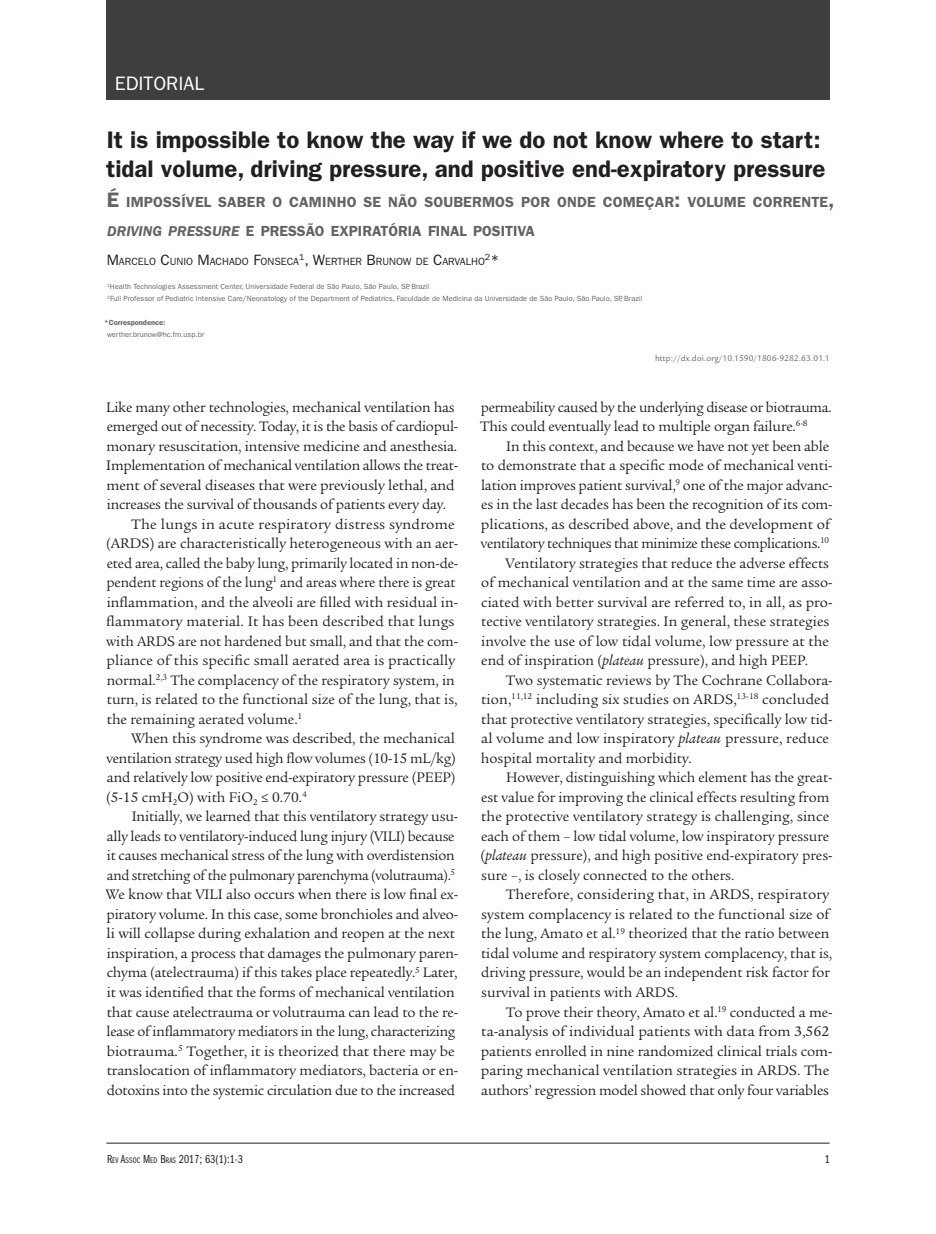
<style>
.page{position:relative;width:936px;height:1234px;background:#fff}
.page>*{position:absolute;margin:0;border:0;box-sizing:border-box;transform-origin:0 0}
.Seção_tit{font:600 24px/29.2px "ITC Franklin Gothic Std";color:#231f20}
.Seção{font:19.5px "ITC Franklin Gothic Std";color:#fff}
.Texto_c__recuo{font:15px/19.5px "Legacy Serif Std";letter-spacing:-.005em;color:#231f20}
.Texto_s_recuo{font:15px/19.5px "Legacy Serif Std";letter-spacing:-.015em;color:#231f20}
.Seção_tit2{font:600 14.7px/29.2px "ITC Franklin Gothic Std";letter-spacing:.01em;color:#636366}
.Cabeço_rodapé{font:12px "ITC Franklin Gothic Std Bk Cp";letter-spacing:.01em;color:#231f20}
.Seção_créditos{font:10.5px "ITC Franklin Gothic Std";color:#231f20}
.DOI{font:9px "Legacy Sans Std";color:#636366}
.Seção_créditos-2{font:9px "ITC Franklin Gothic Std";color:#231f20}
.Seção_titulação{font:7.5px "ITC Franklin Gothic Std";color:#636366}
.Seção_titulação-2{font:600 7.5px "ITC Franklin Gothic Std";color:#636366}
.s1{font-size:21px}
.s2{font-style:italic}
.s3{font-size:15px}
.s4{font-size:8.4px}
</style>
<div class="page">
<hr style="left:106px;top:99px;width:723px;height:1px;background:#231f20">
<hr style="left:106px;top:1142px;width:723px;height:1px;background:#231f20">
<div style="left:106px;top:0;width:723px;height:99px;background:#3e3e3f"></div>
<p class="Seção" style="left:115px;top:72px;width:91px">EDITORIAL</p>
<p class="Seção_tit" style="left:106px;top:125px;width:720px">It is impossible to know the way if we do not know where to start: tidal volume, driving pressure, and positive end-expiratory pressure</p>
<p class="Seção_tit2" style="left:107px;top:187px;width:729px"><span class="s1">É</span> IMPOSSÍVEL SABER O CAMINHO SE NÃO SOUBERMOS POR ONDE COMEÇAR<span class="s1">:</span> VOLUME CORRENTE<span class="s1">,<br></span><span class="s2">DRIVING PRESSURE</span> E PRESSÃO EXPIRATÓRIA FINAL POSITIVA</p>
<p class="Seção_créditos" style="left:107px;top:255px;width:380px"><span class="s3">M</span>ARCELO <span class="s3">C</span>UNIO <span class="s3">M</span>ACHADO <span class="s3">F</span>ONSECA<sup>1</sup><span class="s3">, W</span>ERTHER <span class="s3">B</span>RUNOW DE <span class="s3">C</span>ARVALHO</p>
<p class="Seção_créditos-2" style="left:485px;top:252px;width:16px">2<span class="s3">*</span></p>
<p class="Seção_titulação" style="left:107px;top:282px;width:323px"><sup>1</sup>Health Technologies Assessment Center, Universidade Federal de São Paulo, São Paulo, SP, Brazil</p>
<p class="Seção_titulação" style="left:107px;top:294px;width:536px"><sup>2</sup>Full Professor of Pediatric Intensive Care/Neonatology of the Department of Pediatrics, Faculdade de Medicina da Universidade de São Paulo, São Paulo, SP, Brazil</p>
<p class="Seção_titulação-2" style="left:104px;top:318px;width:63px">*Correspondence:</p>
<p class="Seção_titulação" style="left:107px;top:330px;width:98px">werther.brunow@hc.fm.usp.br</p>
<p class="DOI" style="left:655px;top:353px;width:176px">http://dx.doi.org/10.1590/1806-9282.63.01.1</p>
<p class="Texto_s_recuo" style="left:106px;top:397px;width:353px">Like many other technologies, mechanical ventilation has emerged out of necessity. Today, it is the basis of cardiopul&shy;monary resuscitation, intensive medicine and anesthesia.<br>Implementation of mechanical ventilation allows the treat&shy;ment of several diseases that were previously lethal, and increases the survival of thousands of patients every day.</p>
<p class="Texto_c__recuo" style="left:106px;top:514px;width:354px;text-indent:25px">The lungs in acute respiratory distress syndrome (ARDS) are characteristically heterogeneous with an aer&shy;eted area, called the baby lung, primarily located in non-de&shy;pendent regions of the lung<sup>1</sup> and areas where there is great inflammation, and the alveoli are filled with residual in&shy;flammatory material. It has been described that lungs with ARDS are not hardened but small, and that the com&shy;pliance of this specific small aerated area is practically normal.<sup>2,3</sup> The complacency of the respiratory system, in turn, is related to the functional size of the lung, that is, the remaining aerated volume.<sup>1</sup></p>
<p class="Texto_c__recuo" style="left:106px;top:728px;width:351px;text-align:justify;text-indent:25px">When this syndrome was described, the mechanical ventilation strategy used high flow volumes (10-15 mL/kg) and relatively low positive end-expiratory pressure (PEEP) (5-15 cmH<sub>2</sub>O) with FiO<sub>2</sub> ≤ 0.70.<sup>4</sup></p>
<p class="Texto_c__recuo" style="left:105px;top:806px;width:354px;text-indent:26px">Initially, we learned that this ventilatory strategy usu&shy;ally leads to ventilatory-induced lung injury (VILI) because it causes mechanical stress of the lung with overdistension and stretching of the pulmonary parenchyma (volutrauma).<sup>5<br></sup>We know that VILI also occurs when there is low final ex&shy;piratory volume. In this case, some bronchioles and alveo&shy;li will collapse during exhalation and reopen at the next inspiration, a process that damages the pulmonary paren&shy;chyma (atelectrauma) if this takes place repeatedly.<sup>5</sup> Later, it was identified that the forms of mechanical ventilation that cause atelectrauma or volutrauma can lead to the re&shy;lease of inflammatory mediators in the lung, characterizing biotrauma.<sup>5</sup> Together, it is theorized that there may be translocation of inflammatory mediators, bacteria or en&shy;dotoxins into the systemic circulation due to the increased</p>
<p class="Texto_c__recuo" style="left:480px;top:397px;width:353px">permeability caused by the underlying disease or biotrauma.<br>This could eventually lead to multiple organ failure.<sup>6-8</sup></p>
<p class="Texto_c__recuo" style="left:481px;top:436px;width:353px;text-indent:25px">In this context, and because we have not yet been able to demonstrate that a specific mode of mechanical venti&shy;lation improves patient survival,<sup>9</sup> one of the major advanc&shy;es in the last decades has been the recognition of its com&shy;plications, as described above, and the development of ventilatory techniques that minimize these complications.<sup>10</sup></p>
<p class="Texto_c__recuo" style="left:481px;top:553px;width:353px;text-indent:25px">Ventilatory strategies that reduce the adverse effects of mechanical ventilation and at the same time are asso&shy;ciated with better survival are referred to, in all, as pro&shy;tective ventilatory strategies. In general, these strategies involve the use of low tidal volume, low pressure at the end of inspiration (<span class="s2">plateau</span> pressure), and high PEEP.</p>
<p class="Texto_c__recuo" style="left:481px;top:670px;width:353px;text-indent:25px">Two systematic reviews by The Cochrane Collabora&shy;tion,<sup>11,12</sup> including six studies on ARDS,<sup>13-18</sup> concluded that protective ventilatory strategies, specifically low tid&shy;al volume and low inspiratory <span class="s2">plateau</span> pressure, reduce hospital mortality and morbidity.</p>
<p class="Texto_c__recuo" style="left:480px;top:767px;width:354px;text-indent:26px">However, distinguishing which element has the great&shy;est value for improving the clinical effects resulting from the protective ventilatory strategy is challenging, since each of them – low tidal volume, low inspiratory pressure (<span class="s2">plateau</span> pressure), and high positive end-expiratory pres&shy;sure –, is closely connected to the others.</p>
<p class="Texto_c__recuo" style="left:481px;top:884px;width:352px;text-indent:25px">Therefore, considering that, in ARDS, respiratory system complacency is related to the functional size of the lung, Amato et al.<sup>19</sup> theorized that the ratio between tidal volume and respiratory system complacency, that is, driving pressure, would be an independent risk factor for survival in patients with ARDS.</p>
<p class="Texto_c__recuo" style="left:481px;top:1001px;width:353px;text-indent:25px">To prove their theory, Amato et al.<sup>19</sup> conducted a me&shy;ta-analysis of individual patients with data from 3,562 patients enrolled in nine randomized clinical trials com&shy;paring mechanical ventilation strategies in ARDS. The authors’ regression model showed that only four variables</p>
<p class="Cabeço_rodapé" style="left:107px;top:1151px;width:137px">R<span class="s4">EV</span> A<span class="s4">SSOC</span> M<span class="s4">ED</span> B<span class="s4">RAS</span> 2017; 63(1):1-3</p>
<p class="Cabeço_rodapé" style="left:824px;top:1151px;width:7px">1</p>
</div>
